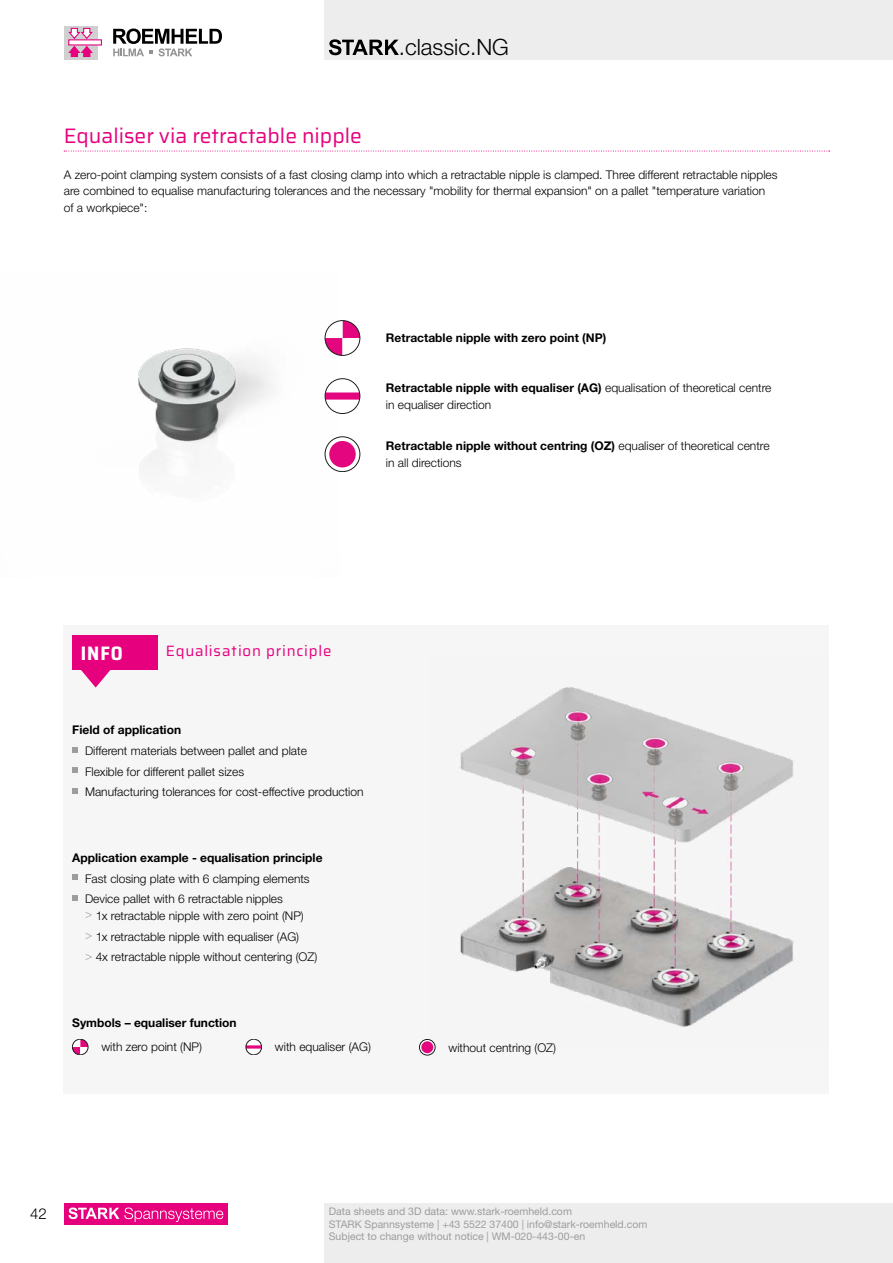
<style>
.page{position:relative;width:893px;height:1263px;background:#fff}
.page>*{position:absolute;margin:0;border:0;box-sizing:border-box;transform-origin:0 0}
.t1{font:300 22.5px "Helvetica Neue LT Std";color:#000}
.t2{font:21px "Saira";color:#e6007d}
.t3{font:700 semi-condensed 19.5px "Saira";color:#fff}
.t4{font:15px "Saira";letter-spacing:.055em;color:#e6007d}
.t5{font:300 15px "Helvetica Neue LT Std";color:#000}
.t6{font:300 12px/20.7px "Helvetica Neue LT Std";color:#000}
.t7{font:700 12px "Helvetica Neue LT Std";color:#000}
.t8{font:10.5px/12.6px "Helvetica Neue LT Std";color:#9d9d9c}
.s1{font-weight:700}
.s2{color:#9d9d9c}
</style>
<div class="page">
<div style="left:64px;top:1203px;width:163px;height:22px;background:#e6007d"></div>
<svg style="left:68px;top:1207px;width:155px;height:15px"></svg>
<div style="left:325px;top:1203px;width:568px;height:60px;background:#ededed"></div>
<div style="left:64px;top:26px;width:34px;height:33px;background:#d0d0d0"></div>
<svg style="left:68px;top:39px;width:34px;height:7px"></svg>
<svg style="left:68px;top:27px;width:26px;height:31px"></svg>
<svg style="left:113px;top:29px;width:109px;height:27px"></svg>
<div style="left:325px;top:0;width:568px;height:60px;background:#ededed"></div>
<svg style="left:329px;top:39px;width:70px;height:16px"></svg>
<svg style="left:64px;top:151px;width:766px;height:1px"></svg>
<div style="left:64px;top:625px;width:765px;height:469px;background:#f6f6f6"></div>
<svg style="left:72px;top:747px;width:6px;height:5px"></svg>
<svg style="left:72px;top:768px;width:6px;height:5px"></svg>
<svg style="left:72px;top:788px;width:6px;height:6px"></svg>
<svg style="left:72px;top:875px;width:6px;height:5px"></svg>
<svg style="left:72px;top:895px;width:6px;height:6px"></svg>
<svg style="left:246px;top:1039px;width:16px;height:16px"></svg>
<div style="left:246px;top:1039px;width:16px;height:16px;border:1px solid #1d1e1c;border-radius:50%"></div>
<svg style="left:72px;top:1039px;width:16px;height:16px"></svg>
<div style="left:72px;top:1039px;width:16px;height:16px;border:1px solid #1d1e1c;border-radius:50%"></div>
<svg style="left:419px;top:1039px;width:16px;height:16px"></svg>
<div style="left:419px;top:1039px;width:16px;height:16px;border:1px solid #1d1e1c;border-radius:50%"></div>
<div style="left:421px;top:1041px;width:12px;height:12px;background:#e4067e;border-radius:50%"></div>
<div style="left:72px;top:636px;width:85px;height:34px;background:#e6007d"></div>
<svg style="left:81px;top:670px;width:30px;height:17px"></svg>
<img style="left:138px;top:320px;width:201px;height:152px">
<img style="left:430px;top:687px;width:364px;height:362px">
<svg style="left:325px;top:379px;width:35px;height:34px"></svg>
<div style="left:325px;top:378px;width:35px;height:36px;border:1px solid #1d1e1c;border-radius:50%"></div>
<svg style="left:325px;top:321px;width:35px;height:34px"></svg>
<div style="left:325px;top:320px;width:35px;height:36px;border:1px solid #1d1e1c;border-radius:50%"></div>
<svg style="left:325px;top:437px;width:35px;height:35px"></svg>
<div style="left:325px;top:437px;width:35px;height:35px;border:1px solid #1d1e1c;border-radius:50%"></div>
<div style="left:329px;top:441px;width:27px;height:26px;background:#e4067e;border-radius:50%"></div>
<h2 class="t2" style="left:64px;top:120px;width:300px">Equaliser via retractable nipple</h2>
<h1 class="t1" style="left:399px;top:34px;width:112px">.classic.NG</h1>
<p class="t6" style="left:64px;top:166px;width:715px;line-height:16.5px">A zero-point clamping system consists of a fast closing clamp into which a retractable nipple is clamped. Three different retractable nipples are combined to equalise manufacturing tolerances and the necessary "mobility for thermal expansion" on a pallet "temperature variation of a workpiece":</p>
<p class="t7" style="left:386px;top:331px;width:222px">Retractable nipple with zero point (NP)</p>
<p class="t6" style="left:386px;top:379px;width:387px;line-height:16.5px"><span class="s1">Retractable nipple with equaliser (AG)</span> equalisation of theoretical centre in equaliser direction</p>
<p class="t6" style="left:386px;top:437px;width:385px;line-height:16.5px"><span class="s1">Retractable nipple without centring (OZ)</span> equaliser of theoretical centre in all directions</p>
<h3 class="t3" style="left:81px;top:638px;width:44px">INFO</h3>
<p class="t4" style="left:166px;top:639px;width:167px">Equalisation principle</p>
<p class="t7" style="left:72px;top:722px;width:110px">Field of application</p>
<p class="t6" style="left:85px;top:740px;width:280px">Different materials between pallet and plate<br>Flexible for different pallet sizes<br>Manufacturing tolerances for cost-effective production</p>
<p class="t7" style="left:72px;top:850px;width:252px">Application example - equalisation principle</p>
<p class="t6" style="left:85px;top:868px;width:226px">Fast closing plate with 6 clamping elements<br>Device pallet with 6 retractable nipples</p>
<p class="t6" style="left:85px;top:905px;width:234px"><span class="s2">&gt;</span> 1x retractable nipple with zero point (NP)<br><span class="s2">&gt;</span> 1x retractable nipple with equaliser (AG)<br><span class="s2">&gt;</span> 4x retractable nipple without centering (OZ)</p>
<p class="t7" style="left:72px;top:1015px;width:166px">Symbols – equaliser function</p>
<p class="t6" style="left:101px;top:1036px;width:102px">with zero point (NP)</p>
<p class="t6" style="left:275px;top:1036px;width:98px">with equaliser (AG)</p>
<p class="t6" style="left:448px;top:1037px;width:109px">without centring (OZ)</p>
<p class="t5" style="left:30px;top:1205px;width:18px">42</p>
<p class="t8" style="left:329px;top:1205px;width:320px">Data sheets and 3D data: www.stark-roemheld.com<br>STARK Spannsysteme | +43 5522 37400 | info@stark-roemheld.com<br>Subject to change without notice | WM-020-443-00-en</p>
</div>
